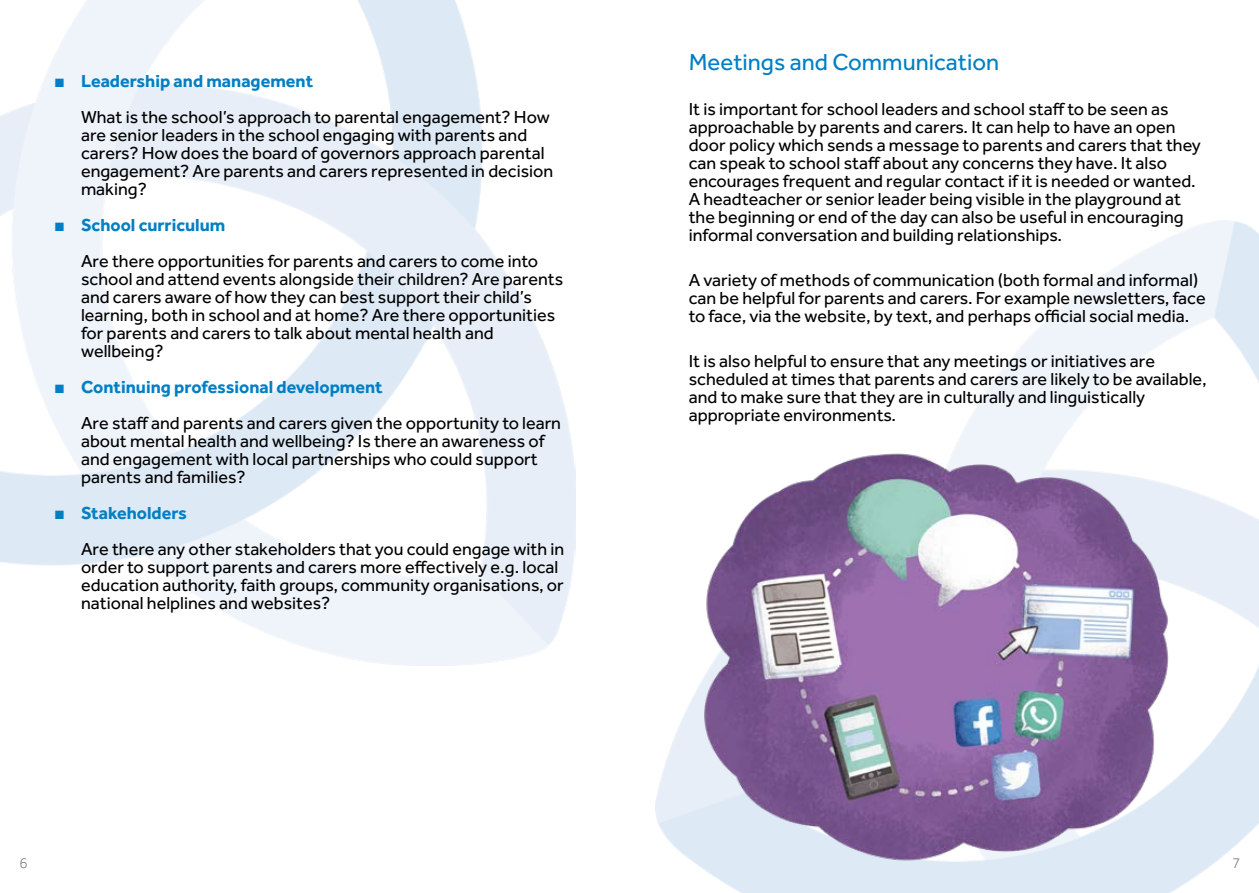
<style>
.page{position:relative;width:1259px;height:893px;background:#fff}
.page>*{position:absolute;margin:0;border:0;box-sizing:border-box;transform-origin:0 0}
.t1{font:24px "Effra";color:#007fc4}
.t2{font:18px/18px "Effra";color:#000}
.t3{font:300 15px "Effra";color:#5d646b}
.s1{font-family:"Arial";color:#007fc4}
.s2{font-weight:700;color:#007fc4}
</style>
<div class="page">
<img style="left:655px;top:220px;width:604px;height:673px">
<img style="left:675px;top:423px;width:523px;height:468px">
<p class="t2" style="left:81px;top:63px;width:470px;line-height:36px;text-indent:-27px"><span class="s1">■</span> <span class="s2">Leadership and management<br></span>What is the school’s approach to parental engagement? How</p>
<p class="t2" style="left:81px;top:126px;width:474px">are senior leaders in the school engaging with parents and carers? How does the board of governors approach parental engagement? Are parents and carers represented in decision making?</p>
<p class="t2" style="left:81px;top:207px;width:458px;line-height:36px;text-indent:-27px"><span class="s1">■</span> <span class="s2">School curriculum<br></span>Are there opportunities for parents and carers to come into</p>
<p class="t2" style="left:81px;top:270px;width:484px">school and attend events alongside their children? Are parents and carers aware of how they can best support their child’s learning, both in school and at home? Are there opportunities for parents and carers to talk about mental health and wellbeing?</p>
<p class="t2" style="left:81px;top:369px;width:481px;line-height:36px;text-indent:-27px"><span class="s1">■</span> <span class="s2">Continuing professional development<br></span>Are staff and parents and carers given the opportunity to learn</p>
<p class="t2" style="left:81px;top:432px;width:465px">about mental health and wellbeing? Is there an awareness of and engagement with local partnerships who could support parents and families?</p>
<p class="t2" style="left:81px;top:495px;width:485px;line-height:36px;text-indent:-27px"><span class="s1">■</span> <span class="s2">Stakeholders<br></span>Are there any other stakeholders that you could engage with in</p>
<p class="t2" style="left:81px;top:558px;width:484px">order to support parents and carers more effectively e.g. local education authority, faith groups, community organisations, or national helplines and websites?</p>
<h1 class="t1" style="left:688px;top:48px;width:312px">Meetings and Communication</h1>
<p class="t2" style="left:688px;top:100px;width:514px">It is important for school leaders and school staff to be seen as approachable by parents and carers. It can help to have an open door policy which sends a message to parents and carers that they can speak to school staff about any concerns they have. It also encourages frequent and regular contact if it is needed or wanted.<br>A headteacher or senior leader being visible in the playground at the beginning or end of the day can also be useful in encouraging informal conversation and building relationships.</p>
<p class="t2" style="left:688px;top:271px;width:518px">A variety of methods of communication (both formal and informal) can be helpful for parents and carers. For example newsletters, face to face, via the website, by text, and perhaps official social media.</p>
<p class="t2" style="left:688px;top:352px;width:519px">It is also helpful to ensure that any meetings or initiatives are scheduled at times that parents and carers are likely to be available, and to make sure that they are in culturally and linguistically appropriate environments.</p>
<p class="t3" style="left:20px;top:854px;width:10px">6</p>
<p class="t3" style="left:1232px;top:854px;width:10px">7</p>
</div>
